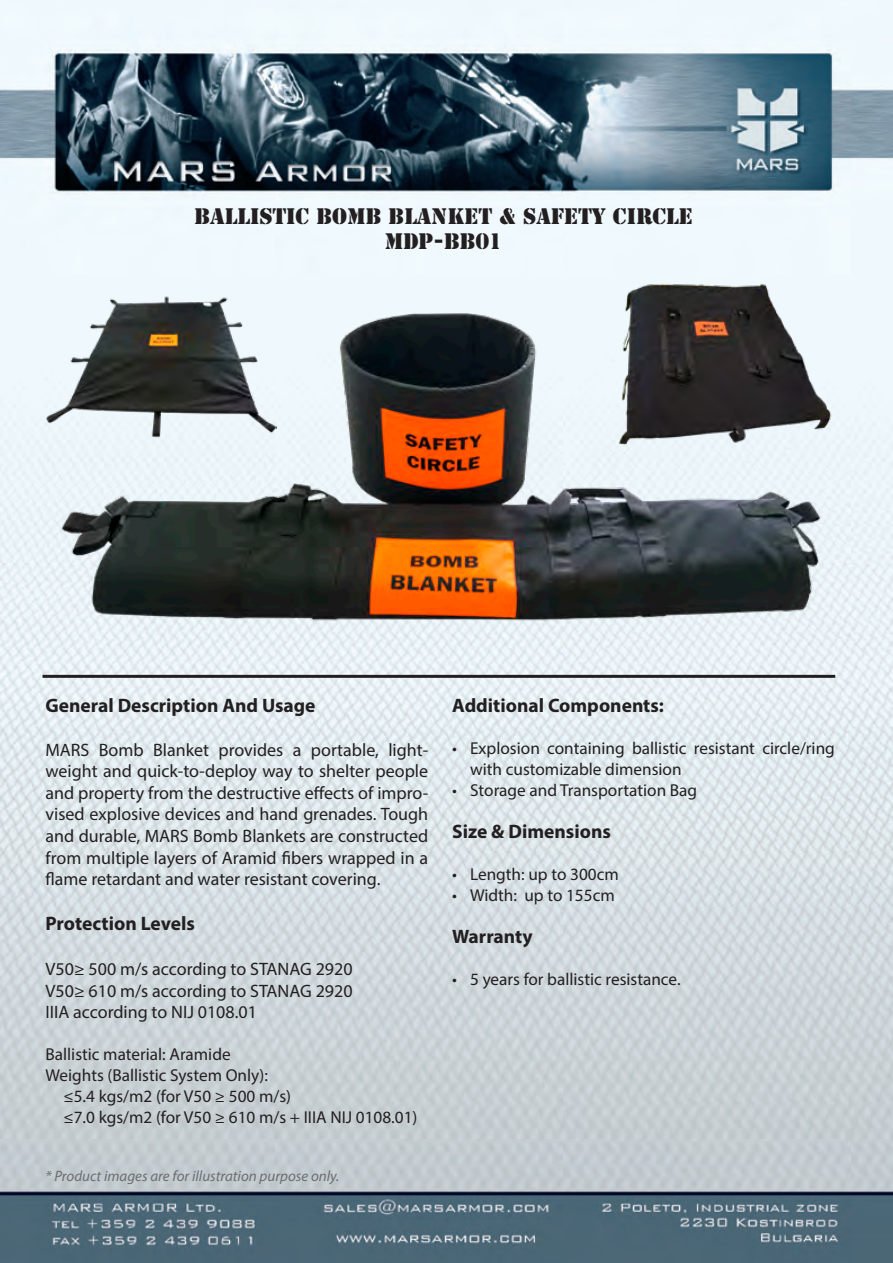
<style>
.page{position:relative;width:893px;height:1263px;background:#fff}
.page>*{position:absolute;margin:0;border:0;box-sizing:border-box;transform-origin:0 0}
.t1{font:21px "Stencil Std";color:#231f20}
.body_text{font:700 19.5px "Myriad Pro";color:#231f20}
.body_sub_title{font:700 19.5px "Myriad Pro";color:#231f20}
.body_sub_title-2{font:18px/21.6px "Myriad Pro";color:#231f20;text-align:justify}
.body_text-2{font:17.25px/21px "Myriad Pro";color:#231f20}
.t2{font:italic 15px "Myriad Pro";color:#6c6d70}
</style>
<div class="page">
<img style="left:0;top:0;width:893px;height:1263px">
<hr style="left:43px;top:675px;width:792px;height:3px;background:#231f20">
<img style="left:43px;top:259px;width:807px;height:402px">
<img style="left:611px;top:281px;width:224px;height:173px">
<img style="left:46px;top:292px;width:230px;height:147px">
<p class="t1" style="left:195px;top:203px;width:499px">BALLISTIC BOMB BLANKET &amp; SAFETY CIRCLE</p>
<p class="t1" style="left:385px;top:228px;width:119px">MDP-BB01</p>
<p class="body_text" style="left:45px;top:693px;width:272px">General Description And Usage</p>
<p class="body_sub_title-2" style="left:45px;top:738px;width:384px">MARS Bomb Blanket provides a portable, light&shy;weight and quick-to-deploy way to shelter people and property from the destructive effects of impro&shy;vised explosive devices and hand grenades. Tough and durable, MARS Bomb Blankets are constructed from multiple layers of Aramid fibers wrapped in a flame retardant and water resistant covering.</p>
<p class="body_sub_title" style="left:45px;top:911px;width:151px">Protection Levels</p>
<p class="body_sub_title-2" style="left:45px;top:958px;width:309px">V50≥ 500 m/s according to STANAG 2920</p>
<p class="body_sub_title-2" style="left:45px;top:980px;width:309px">V50≥ 610 m/s according to STANAG 2920</p>
<p class="body_sub_title-2" style="left:45px;top:1001px;width:213px">IIIA according to NIJ 0108.01</p>
<p class="body_text-2" style="left:45px;top:1044px;width:187px">Ballistic material: Aramide</p>
<p class="body_text-2" style="left:45px;top:1065px;width:224px">Weights (Ballistic System Only):</p>
<p class="body_text-2" style="left:63px;top:1086px;width:229px">≤5.4 kgs/m2 (for V50 ≥ 500 m/s)</p>
<p class="body_text-2" style="left:63px;top:1107px;width:355px">≤7.0 kgs/m2 (for V50 ≥ 610 m/s + IIIA NIJ 0108.01)</p>
<p class="t2" style="left:45px;top:1166px;width:295px">* Product images are for illustration purpose only.</p>
<p class="body_text" style="left:452px;top:693px;width:213px">Additional Components:</p>
<p class="body_text-2" style="left:470px;top:738px;width:366px;text-indent:-18px">• Explosion containing ballistic resistant circle/ring with customizable dimension</p>
<p class="body_text-2" style="left:452px;top:780px;width:247px">• Storage and Transportation Bag</p>
<p class="body_text" style="left:452px;top:819px;width:160px">Size &amp; Dimensions</p>
<p class="body_text-2" style="left:452px;top:864px;width:168px">• Length: up to 300cm</p>
<p class="body_text-2" style="left:452px;top:885px;width:164px">• Width: up to 155cm</p>
<p class="body_text" style="left:452px;top:924px;width:82px">Warranty</p>
<p class="body_text-2" style="left:452px;top:969px;width:230px">• 5 years for ballistic resistance.</p>
</div>
